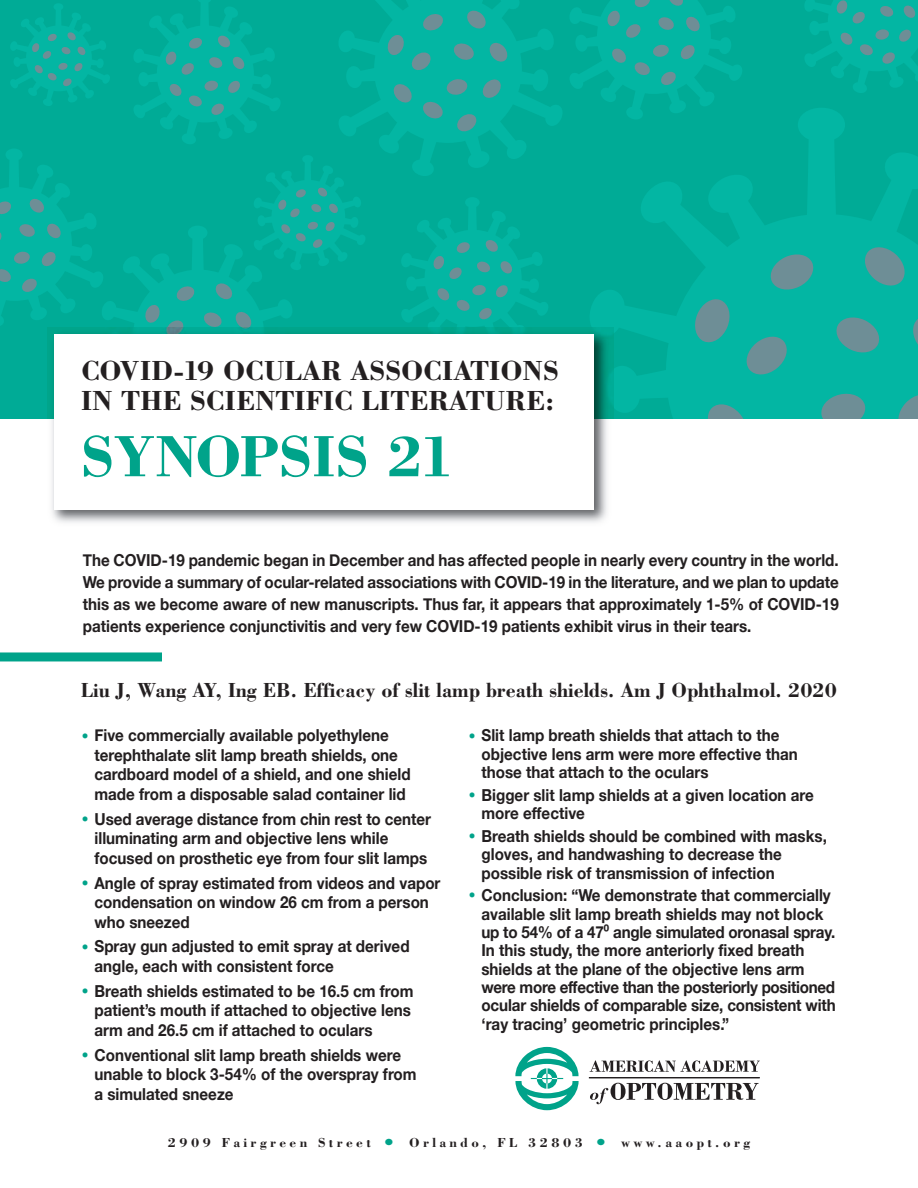
<style>
.page{position:relative;width:918px;height:1188px;background:#fff}
.page>*{position:absolute;margin:0;border:0;box-sizing:border-box;transform-origin:0 0}
.t1{font:700 60px "Bodoni";color:#00a38a}
.t2{font:700 28.5px/30px "Bodoni";color:#231f20}
.t3{font:700 21px "Bodoni";color:#231f20;scale:.95 1}
.t4{font:700 16.5px/19.5px "Helvetica Neue";color:#231f20;scale:.92 1}
.t5{font:700 13.5px "Bodoni";letter-spacing:.25em;color:#231f20}
.s1{font-size:22.5px;color:#00a38a}
.s2{font-size:21px;color:#00a38a}
</style>
<div class="page">
<div style="left:0;top:0;width:918px;height:418px;background:#00ab96"></div>
<svg style="left:590px;top:108px;width:328px;height:310px;fill:#03b6a3"></svg>
<svg style="left:768px;top:252px;width:48px;height:40px"></svg>
<svg style="left:911px;top:313px;width:7px;height:46px"></svg>
<svg style="left:744px;top:335px;width:46px;height:42px"></svg>
<svg style="left:705px;top:402px;width:44px;height:16px"></svg>
<svg style="left:896px;top:392px;width:22px;height:26px"></svg>
<svg style="left:834px;top:315px;width:48px;height:40px"></svg>
<svg style="left:820px;top:392px;width:47px;height:26px"></svg>
<svg style="left:862px;top:245px;width:45px;height:43px"></svg>
<svg style="left:693px;top:297px;width:39px;height:48px"></svg>
<svg style="left:570px;top:0;width:172px;height:120px"></svg>
<svg style="left:0;top:0;width:562px;height:418px"></svg>
<svg style="left:805px;top:0;width:113px;height:93px"></svg>
<img style="left:48px;top:327px;width:565px;height:196px">
<div style="left:54px;top:334px;width:540px;height:176px;background:#fff"></div>
<svg style="left:515px;top:1047px;width:64px;height:63px"></svg>
<svg style="left:590px;top:1060px;width:170px;height:12px"></svg>
<svg style="left:590px;top:1083px;width:169px;height:21px"></svg>
<div style="left:0;top:652px;width:162px;height:9px;background:#00a38a"></div>
<h2 class="t2" style="left:81px;top:355px;width:479px">COVID-19 OCULAR ASSOCIATIONS<br>IN THE SCIENTIFIC LITERATURE:</h2>
<h1 class="t1" style="left:81px;top:420px;width:375px">SYNOPSIS 21</h1>
<p class="t4" style="left:83px;top:549px;width:823px;line-height:21.8px;text-align:justify">The COVID-19 pandemic began in December and has affected people in nearly every country in the world.<br>We provide a summary of ocular-related associations with COVID-19 in the literature, and we plan to update this as we become aware of new manuscripts. Thus far, it appears that approximately 1-5% of COVID-19 patients experience conjunctivitis and very few COVID-19 patients exhibit virus in their tears.</p>
<p class="t3" style="left:81px;top:677px;width:797px">Liu J, Wang AY, Ing EB. Efficacy of slit lamp breath shields. Am J Ophthalmol. 2020</p>
<p class="t4" style="left:95px;top:725px;width:345px;text-indent:-14px"><span class="s1">•</span> Five commercially available polyethylene terephthalate slit lamp breath shields, one cardboard model of a shield, and one shield made from a disposable salad container lid</p>
<p class="t4" style="left:95px;top:809px;width:367px;text-indent:-14px"><span class="s1">•</span> Used average distance from chin rest to center illuminating arm and objective lens while focused on prosthetic eye from four slit lamps</p>
<p class="t4" style="left:95px;top:873px;width:378px;text-indent:-14px"><span class="s1">•</span> Angle of spray estimated from videos and vapor condensation on window 26 cm from a person who sneezed</p>
<p class="t4" style="left:95px;top:936px;width:344px;text-indent:-14px"><span class="s1">•</span> Spray gun adjusted to emit spray at derived angle, each with consistent force</p>
<p class="t4" style="left:95px;top:981px;width:348px;text-indent:-14px"><span class="s1">•</span> Breath shields estimated to be 16.5 cm from patient’s mouth if attached to objective lens arm and 26.5 cm if attached to oculars</p>
<p class="t4" style="left:95px;top:1045px;width:352px;text-indent:-14px"><span class="s1">•</span> Conventional slit lamp breath shields were unable to block 3-54% of the overspray from a simulated sneeze</p>
<p class="t4" style="left:482px;top:726px;width:345px;line-height:18.5px;text-indent:-14px"><span class="s1">•</span> Slit lamp breath shields that attach to the objective lens arm were more effective than those that attach to the oculars</p>
<p class="t4" style="left:482px;top:785px;width:363px;line-height:18.5px;text-indent:-14px"><span class="s1">•</span> Bigger slit lamp shields at a given location are more effective</p>
<p class="t4" style="left:482px;top:826px;width:377px;line-height:18.5px;text-indent:-14px"><span class="s1">•</span> Breath shields should be combined with masks, gloves, and handwashing to decrease the possible risk of transmission of infection</p>
<p class="t4" style="left:482px;top:886px;width:387px;line-height:18.5px;text-indent:-14px"><span class="s1">•</span> Conclusion: “We demonstrate that commercially available slit lamp breath shields may not block up to 54% of a 47⁰ angle simulated oronasal spray.<br>In this study, the more anteriorly fixed breath shields at the plane of the objective lens arm were more effective than the posteriorly positioned ocular shields of comparable size, consistent with ‘ray tracing’ geometric principles.”</p>
<p class="t5" style="left:168px;top:1134px;width:584px">2909 Fairgreen Street <span class="s2">•</span> Orlando, FL 32803 <span class="s2">•</span> www.aaopt.org</p>
</div>
